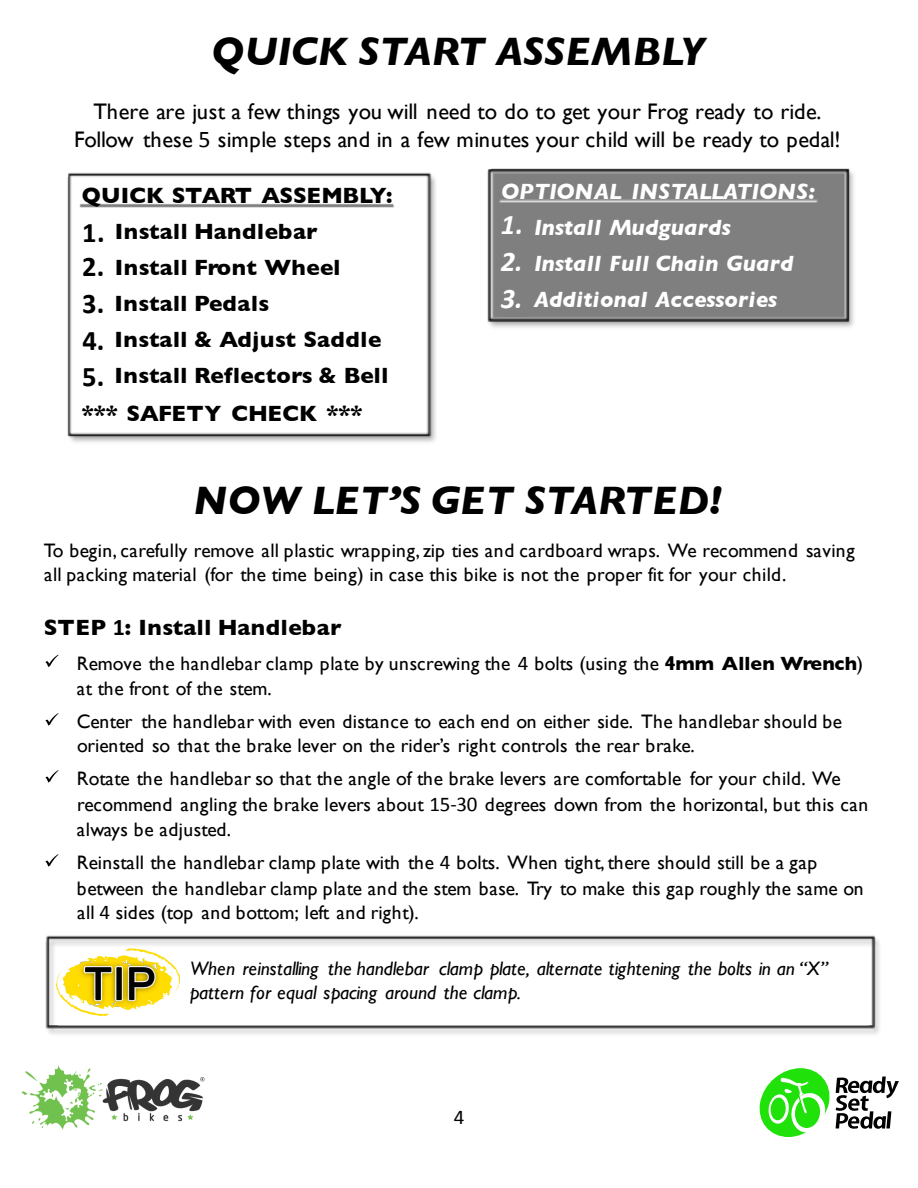
<style>
.page{position:relative;width:918px;height:1188px;background:#fff}
.page>*{position:absolute;margin:0;border:0;box-sizing:border-box;transform-origin:0 0}
.t1{font:italic 700 40.5px "Gill Sans";letter-spacing:.005em;color:#000}
.t2{font:700 28.5px/36px "Calibri";color:#000;text-align:justify}
.t3{font:italic 700 28.5px/36.9px "Calibri";color:#fff;text-align:justify}
.t4{font:700 22.5px/37.5px "Gill Sans";letter-spacing:.02em;color:#000}
.t5{font:22.5px/28.5px "Gill Sans";color:#000;text-align:center}
.t6{font:italic 700 22.5px "Gill Sans";color:#fff}
.t7{font:700 22.5px "Gill Sans";letter-spacing:-.01em;color:#000}
.t8{font:21px "Calibri";color:#000}
.t9{font:19.5px/25.5px "Gill Sans";letter-spacing:.01em;color:#000}
.t10{font:italic 19.5px/24px "Gill Sans";letter-spacing:-.005em;color:#000}
.s1{font-family:"Calibri";font-size:24px}
.s2{font-family:"Calibri";font-size:21px}
.s3{font-family:"Abadi";font-weight:800;font-stretch:condensed;font-size:21px}
.s4{font-weight:700}
</style>
<div class="page">
<svg style="left:45px;top:655px;width:14px;height:12px"></svg>
<svg style="left:45px;top:713px;width:14px;height:13px"></svg>
<svg style="left:45px;top:770px;width:14px;height:13px"></svg>
<svg style="left:45px;top:854px;width:14px;height:13px"></svg>
<img style="left:45px;top:935px;width:835px;height:99px">
<img style="left:67px;top:172px;width:369px;height:270px">
<div style="left:81px;top:213px;width:27px;height:38px;background:#fff"></div>
<div style="left:81px;top:248px;width:27px;height:37px;background:#fff"></div>
<div style="left:81px;top:285px;width:29px;height:38px;background:#fff"></div>
<div style="left:81px;top:321px;width:29px;height:38px;background:#fff"></div>
<div style="left:81px;top:357px;width:27px;height:38px;background:#fff"></div>
<img style="left:487px;top:168px;width:367px;height:160px">
<div style="left:500px;top:206px;width:26px;height:37px;background:#7f7f7f"></div>
<div style="left:500px;top:243px;width:26px;height:38px;background:#7f7f7f"></div>
<div style="left:500px;top:279px;width:26px;height:38px;background:#7f7f7f"></div>
<img style="left:21px;top:1065px;width:184px;height:65px">
<svg style="left:759px;top:1068px;width:140px;height:69px"></svg>
<p class="t1" style="left:211px;top:28px;width:495px">QUICK START ASSEMBLY</p>
<p class="t5" style="left:74px;top:97px;width:768px">There are just a few things you will need to do to get your Frog ready to ride.<br>Follow these <span class="s1">5</span> simple steps and in a few minutes your child will be ready to pedal!</p>
<p class="t7" style="left:82px;top:178px;width:312px">QUICK START ASSEMBLY:</p>
<p class="t4" style="left:82px;top:212px;width:238px">1. Install Handlebar</p>
<p class="t4" style="left:82px;top:248px;width:260px">2. Install Front Wheel</p>
<p class="t4" style="left:82px;top:284px;width:189px">3. Install Pedals</p>
<p class="t4" style="left:82px;top:320px;width:301px">4. Install &amp; Adjust Saddle</p>
<p class="t4" style="left:82px;top:356px;width:308px">5. Install Reflectors &amp; Bell *** SAFETY CHECK ***</p>
<p class="t2" style="left:82px;top:214px;width:24px">1.<br>2.<br>3.<br>4.<br>5.</p>
<p class="t6" style="left:501px;top:178px;width:316px">OPTIONAL INSTALLATIONS:</p>
<p class="t6" style="left:501px;top:214px;width:231px">1. Install Mudguards</p>
<p class="t6" style="left:501px;top:250px;width:294px">2. Install Full Chain Guard</p>
<p class="t6" style="left:501px;top:286px;width:278px">3. Additional Accessories</p>
<p class="t3" style="left:501px;top:206px;width:24px">1.<br>2.<br>3.</p>
<p class="t1" style="left:193px;top:477px;width:530px">NOW LET’S GET STARTED!</p>
<p class="t9" style="left:44px;top:539px;width:812px;line-height:24px">To begin, carefully remove all plastic wrapping, zip ties and cardboard wraps. We recommend saving all packing material (for the time being) in case this bike is not the proper fit for your child.</p>
<p class="t4" style="left:44px;top:608px;width:299px">STEP <span class="s1">1</span>: Install Handlebar</p>
<p class="t9" style="left:77px;top:650px;width:788px">Remove the handlebar clamp plate by unscrewing the <span class="s2">4</span> bolts (using the <span class="s3">4</span><span class="s4">mm Allen Wrench</span>) at the front of the stem.</p>
<p class="t9" style="left:77px;top:709px;width:767px;line-height:24px">Center the handlebar with even distance to each end on either side. The handlebar should be oriented so that the brake lever on the rider’s right controls the rear brake.</p>
<p class="t9" style="left:77px;top:766px;width:793px">Rotate the handlebar so that the angle of the brake levers are comfortable for your child. We recommend angling the brake levers about <span class="s2">15-30</span> degrees down from the horizontal, but this can always be adjusted.</p>
<p class="t9" style="left:77px;top:850px;width:788px;line-height:24.8px">Reinstall the handlebar clamp plate with the <span class="s2">4</span> bolts. When tight, there should still be a gap between the handlebar clamp plate and the stem base. Try to make this gap roughly the same on all <span class="s2">4</span> sides (top and bottom; left and right).</p>
<p class="t10" style="left:190px;top:957px;width:640px">When reinstalling the handlebar clamp plate, alternate tightening the bolts in an “X” pattern for equal spacing around the clamp.</p>
<p class="t8" style="left:454px;top:1103px;width:12px">4</p>
</div>
